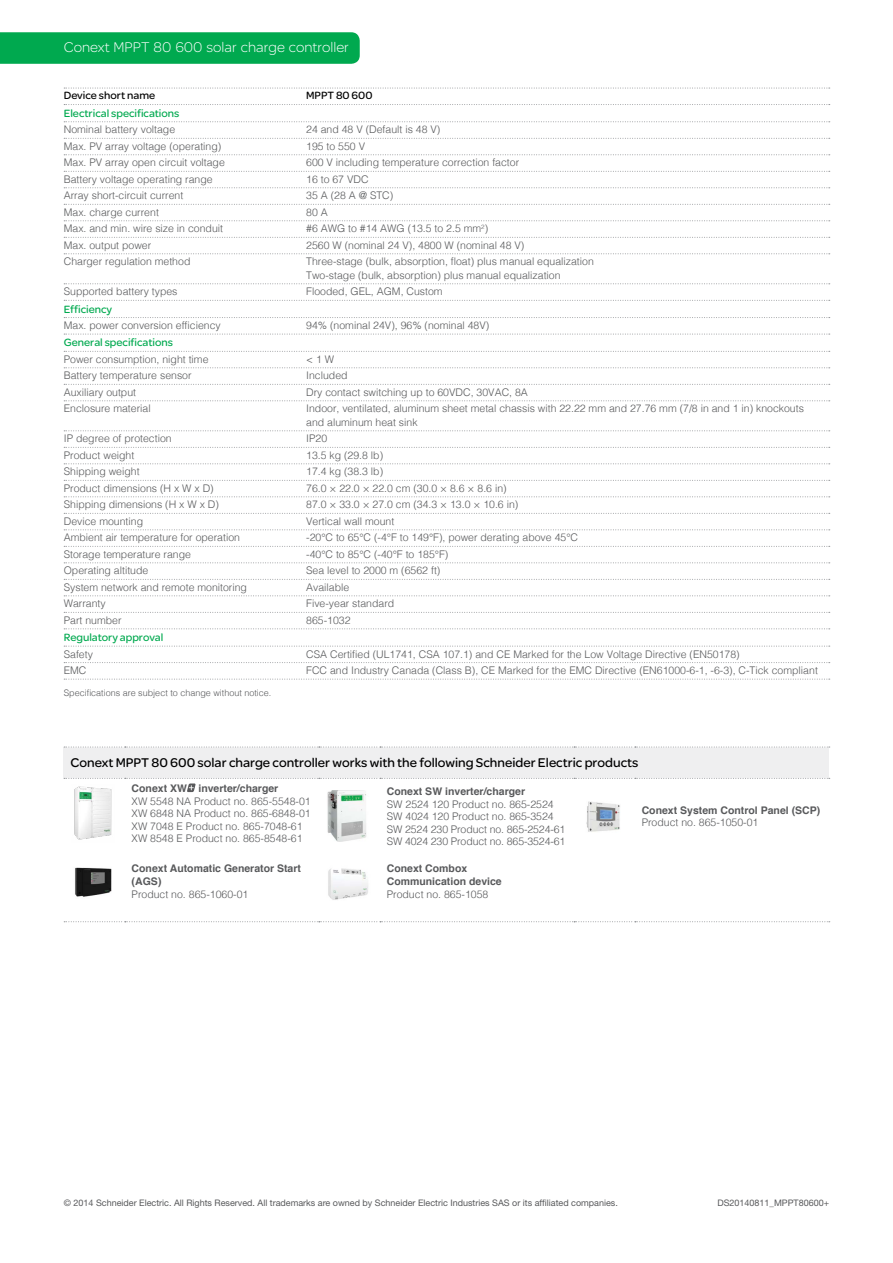
<style>
.page{position:relative;width:893px;height:1263px;background:#fff}
.page>*{position:absolute;margin:0;border:0;box-sizing:border-box;transform-origin:0 0}
.t1{font:300 15px "SE Optimist";color:#fff}
.t2{font:13.5px "SE Optimist";color:#000}
.t3{font:11.25px "SE Optimist";color:#00a94f}
.t4{font:11.25px "SE Optimist";color:#000}
.t5{font:300 10.5px/12.6px "Helvetica";color:#58595b}
.t6{font:700 10.5px/12.6px "Helvetica";color:#58595b}
.t7{font:9px "Helvetica Neue";color:#58595b}
.t8{font:300 9px "Helvetica";color:#58595b}
</style>
<div class="page">
<div style="left:0;top:32px;width:360px;height:32px;background:#00a94f"></div>
<svg style="left:64px;top:88px;width:766px;height:1px"></svg>
<svg style="left:64px;top:104px;width:766px;height:1px"></svg>
<svg style="left:64px;top:121px;width:766px;height:1px"></svg>
<svg style="left:64px;top:138px;width:766px;height:1px"></svg>
<svg style="left:64px;top:154px;width:766px;height:1px"></svg>
<svg style="left:64px;top:171px;width:766px;height:1px"></svg>
<svg style="left:64px;top:187px;width:766px;height:1px"></svg>
<svg style="left:64px;top:204px;width:766px;height:1px"></svg>
<svg style="left:64px;top:220px;width:766px;height:1px"></svg>
<svg style="left:64px;top:237px;width:766px;height:1px"></svg>
<svg style="left:64px;top:253px;width:766px;height:1px"></svg>
<svg style="left:64px;top:283px;width:766px;height:1px"></svg>
<svg style="left:64px;top:300px;width:766px;height:1px"></svg>
<svg style="left:64px;top:317px;width:766px;height:1px"></svg>
<svg style="left:64px;top:334px;width:766px;height:1px"></svg>
<svg style="left:64px;top:351px;width:766px;height:1px"></svg>
<svg style="left:64px;top:367px;width:766px;height:1px"></svg>
<svg style="left:64px;top:384px;width:766px;height:1px"></svg>
<svg style="left:64px;top:400px;width:766px;height:1px"></svg>
<svg style="left:64px;top:430px;width:766px;height:1px"></svg>
<svg style="left:64px;top:447px;width:766px;height:1px"></svg>
<svg style="left:64px;top:463px;width:766px;height:1px"></svg>
<svg style="left:64px;top:480px;width:766px;height:1px"></svg>
<svg style="left:64px;top:496px;width:766px;height:1px"></svg>
<svg style="left:64px;top:513px;width:766px;height:1px"></svg>
<svg style="left:64px;top:529px;width:766px;height:1px"></svg>
<svg style="left:64px;top:546px;width:766px;height:1px"></svg>
<svg style="left:64px;top:562px;width:766px;height:1px"></svg>
<svg style="left:64px;top:579px;width:766px;height:1px"></svg>
<svg style="left:64px;top:595px;width:766px;height:1px"></svg>
<svg style="left:64px;top:612px;width:766px;height:1px"></svg>
<svg style="left:64px;top:628px;width:766px;height:1px"></svg>
<svg style="left:64px;top:646px;width:766px;height:1px"></svg>
<svg style="left:64px;top:662px;width:766px;height:1px"></svg>
<svg style="left:64px;top:679px;width:766px;height:1px"></svg>
<div style="left:64px;top:747px;width:765px;height:31px;background:#efeff0"></div>
<svg style="left:64px;top:921px;width:766px;height:1px"></svg>
<svg style="left:64px;top:747px;width:766px;height:1px"></svg>
<img style="left:74px;top:792px;width:38px;height:48px">
<svg style="left:64px;top:778px;width:766px;height:14px"></svg>
<div style="left:319px;top:785px;width:57px;height:62px;background:#fff;border-radius:8px"></div>
<img style="left:327px;top:790px;width:39px;height:52px">
<div style="left:574px;top:785px;width:57px;height:62px;background:#fff;border-radius:8px"></div>
<img style="left:586px;top:801px;width:34px;height:31px">
<img style="left:75px;top:867px;width:37px;height:30px">
<img style="left:328px;top:868px;width:40px;height:32px">
<h1 class="t1" style="left:64px;top:37px;width:287px">Conext MPPT 80 600 solar charge controller</h1>
<p class="t4" style="left:64px;top:88px;width:93px">Device short name</p>
<p class="t4" style="left:306px;top:88px;width:68px">MPPT 80 600</p>
<p class="t3" style="left:64px;top:105px;width:117px">Electrical specifications</p>
<p class="t5" style="left:64px;top:122px;width:113px">Nominal battery voltage</p>
<p class="t5" style="left:306px;top:122px;width:136px">24 and 48 V (Default is 48 V)</p>
<p class="t5" style="left:64px;top:139px;width:159px">Max. PV array voltage (operating)</p>
<p class="t5" style="left:306px;top:139px;width:60px">195 to 550 V</p>
<p class="t5" style="left:64px;top:155px;width:163px">Max. PV array open circuit voltage</p>
<p class="t5" style="left:306px;top:155px;width:215px">600 V including temperature correction factor</p>
<p class="t5" style="left:64px;top:172px;width:150px">Battery voltage operating range</p>
<p class="t5" style="left:306px;top:172px;width:64px">16 to 67 VDC</p>
<p class="t5" style="left:64px;top:188px;width:121px">Array short-circuit current</p>
<p class="t5" style="left:306px;top:188px;width:89px">35 A (28 A @ STC)</p>
<p class="t5" style="left:64px;top:205px;width:97px">Max. charge current</p>
<p class="t5" style="left:306px;top:205px;width:23px">80 A</p>
<p class="t5" style="left:64px;top:221px;width:161px">Max. and min. wire size in conduit</p>
<p class="t5" style="left:306px;top:221px;width:183px">#6 AWG to #14 AWG (13.5 to 2.5 mm<sup>2</sup>)</p>
<p class="t5" style="left:64px;top:238px;width:89px">Max. output power</p>
<p class="t5" style="left:306px;top:238px;width:220px">2560 W (nominal 24 V), 4800 W (nominal 48 V)</p>
<p class="t5" style="left:64px;top:254px;width:128px">Charger regulation method</p>
<p class="t5" style="left:306px;top:254px;width:289px;line-height:13.5px">Three-stage (bulk, absorption, float) plus manual equalization<br>Two-stage (bulk, absorption) plus manual equalization</p>
<p class="t5" style="left:64px;top:284px;width:115px">Supported battery types</p>
<p class="t5" style="left:306px;top:284px;width:138px">Flooded, GEL, AGM, Custom</p>
<p class="t3" style="left:64px;top:301px;width:50px">Efficiency</p>
<p class="t5" style="left:64px;top:318px;width:158px">Max. power conversion efficiency</p>
<p class="t5" style="left:306px;top:318px;width:185px">94% (nominal 24V), 96% (nominal 48V)</p>
<p class="t3" style="left:64px;top:335px;width:111px">General specifications</p>
<p class="t5" style="left:64px;top:352px;width:146px">Power consumption, night time</p>
<p class="t5" style="left:306px;top:352px;width:29px">&lt; 1 W</p>
<p class="t5" style="left:64px;top:368px;width:129px">Battery temperature sensor</p>
<p class="t5" style="left:306px;top:368px;width:43px">Included</p>
<p class="t5" style="left:64px;top:385px;width:74px">Auxiliary output</p>
<p class="t5" style="left:306px;top:385px;width:223px">Dry contact switching up to 60VDC, 30VAC, 8A</p>
<p class="t5" style="left:64px;top:401px;width:88px">Enclosure material</p>
<p class="t5" style="left:306px;top:401px;width:499px;line-height:13.5px">Indoor, ventilated, aluminum sheet metal chassis with 22.22 mm and 27.76 mm (7/8 in and 1 in) knockouts and aluminum heat sink</p>
<p class="t5" style="left:64px;top:431px;width:109px">IP degree of protection</p>
<p class="t5" style="left:306px;top:431px;width:23px">IP20</p>
<p class="t5" style="left:64px;top:448px;width:72px">Product weight</p>
<p class="t5" style="left:306px;top:448px;width:79px">13.5 kg (29.8 lb)</p>
<p class="t5" style="left:64px;top:464px;width:77px">Shipping weight</p>
<p class="t5" style="left:306px;top:464px;width:79px">17.4 kg (38.3 lb)</p>
<p class="t5" style="left:64px;top:481px;width:151px">Product dimensions (H x W x D)</p>
<p class="t5" style="left:306px;top:481px;width:202px">76.0 × 22.0 × 22.0 cm (30.0 × 8.6 × 8.6 in)</p>
<p class="t5" style="left:64px;top:497px;width:157px">Shipping dimensions (H x W x D)</p>
<p class="t5" style="left:306px;top:497px;width:214px">87.0 × 33.0 × 27.0 cm (34.3 × 13.0 × 10.6 in)</p>
<p class="t5" style="left:64px;top:514px;width:81px">Device mounting</p>
<p class="t5" style="left:306px;top:514px;width:90px">Vertical wall mount</p>
<p class="t5" style="left:64px;top:530px;width:178px">Ambient air temperature for operation</p>
<p class="t5" style="left:306px;top:530px;width:273px">-20°C to 65°C (-4°F to 149°F), power derating above 45°C</p>
<p class="t5" style="left:64px;top:547px;width:129px">Storage temperature range</p>
<p class="t5" style="left:306px;top:547px;width:144px">-40°C to 85°C (-40°F to 185°F)</p>
<p class="t5" style="left:64px;top:563px;width:86px">Operating altitude</p>
<p class="t5" style="left:306px;top:563px;width:136px">Sea level to 2000 m (6562 ft)</p>
<p class="t5" style="left:64px;top:580px;width:185px">System network and remote monitoring</p>
<p class="t5" style="left:306px;top:580px;width:45px">Available</p>
<p class="t5" style="left:64px;top:596px;width:44px">Warranty</p>
<p class="t5" style="left:306px;top:596px;width:90px">Five-year standard</p>
<p class="t5" style="left:64px;top:613px;width:59px">Part number</p>
<p class="t5" style="left:306px;top:613px;width:46px">865-1032</p>
<p class="t3" style="left:64px;top:629px;width:101px">Regulatory approval</p>
<p class="t5" style="left:64px;top:647px;width:31px">Safety</p>
<p class="t5" style="left:306px;top:647px;width:435px">CSA Certified (UL1741, CSA 107.1) and CE Marked for the Low Voltage Directive (EN50178)</p>
<p class="t5" style="left:64px;top:663px;width:24px">EMC</p>
<p class="t5" style="left:306px;top:663px;width:513px">FCC and Industry Canada (Class B), CE Marked for the EMC Directive (EN61000-6-1, -6-3), C-Tick compliant</p>
<p class="t8" style="left:64px;top:685px;width:209px">Specifications are subject to change without notice.</p>
<p class="t2" style="left:71px;top:753px;width:569px">Conext MPPT 80 600 solar charge controller works with the following Schneider Electric products</p>
<p class="t6" style="left:132px;top:782px;width:148px">Conext XW inverter/charger</p>
<p class="t5" style="left:132px;top:794px;width:181px">XW 5548 NA Product no. 865-5548-01<br>XW 6848 NA Product no. 865-6848-01<br>XW 7048 E Product no. 865-7048-61<br>XW 8548 E Product no. 865-8548-61</p>
<p class="t6" style="left:387px;top:785px;width:140px">Conext SW inverter/charger</p>
<p class="t5" style="left:387px;top:797px;width:180px">SW 2524 120 Product no. 865-2524<br>SW 4024 120 Product no. 865-3524<br>SW 2524 230 Product no. 865-2524-61<br>SW 4024 230 Product no. 865-3524-61</p>
<p class="t6" style="left:642px;top:804px;width:180px">Conext System Control Panel (SCP)</p>
<p class="t5" style="left:642px;top:816px;width:118px">Product no. 865-1050-01</p>
<p class="t6" style="left:132px;top:862px;width:171px">Conext Automatic Generator Start (AGS)</p>
<p class="t5" style="left:132px;top:887px;width:118px">Product no. 865-1060-01</p>
<p class="t6" style="left:387px;top:862px;width:116px">Conext Combox<br>Communication device</p>
<p class="t5" style="left:387px;top:887px;width:103px">Product no. 865-1058</p>
<p class="t7" style="left:64px;top:1198px;width:556px">© 2014 Schneider Electric. All Rights Reserved. All trademarks are owned by Schneider Electric Industries SAS or its affiliated companies.</p>
<p class="t7" style="left:717px;top:1198px;width:113px">DS20140811_MPPT80600+</p>
</div>
